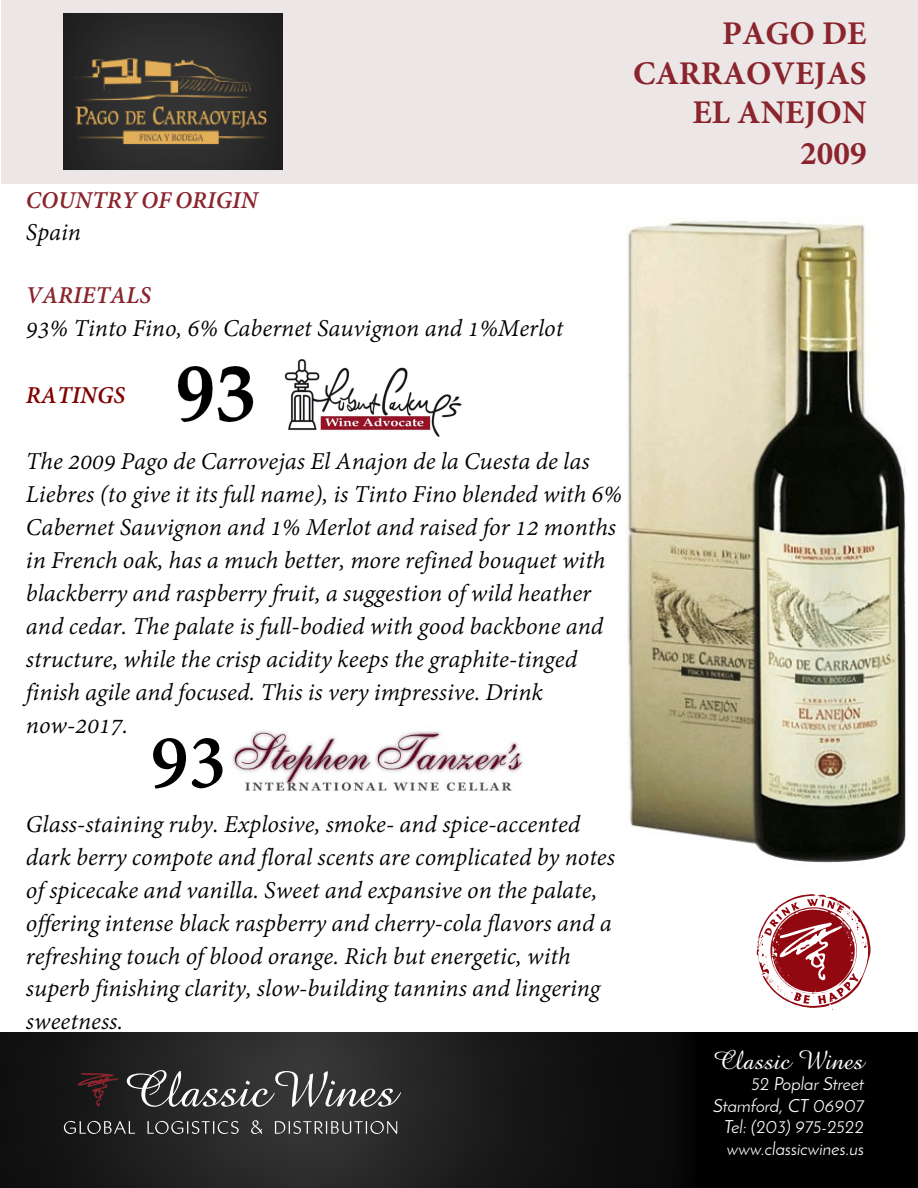
<style>
.page{position:relative;width:918px;height:1188px;background:#fff}
.page>*{position:absolute;margin:0;border:0;box-sizing:border-box;transform-origin:0 0}
.t1{font:700 84px "Adobe Devanagari";color:#000}
.t2{font:700 33.15px/39.8px "Minion Pro";color:#8a242d;text-align:right}
.t3{font:27px "Amazone BT";color:#fff}
.t4{font:italic 26.25px/33px "Adobe Devanagari";color:#000}
.t5{font:italic 700 26.25px "Adobe Devanagari";color:#8a242d}
.t6{font:italic 700 26.25px "Adobe Devanagari";color:#800000}
.t7{font:18px/21.5px "Josefin Sans";color:#fff;text-align:right}
</style>
<div class="page">
<div style="left:1px;top:0;width:917px;height:183px;background:#ece7e6"></div>
<img style="left:0;top:1032px;width:918px;height:156px">
<svg style="left:127px;top:1070px;width:274px;height:37px;background:#535353"></svg>
<svg style="left:64px;top:1121px;width:71px;height:13px"></svg>
<svg style="left:147px;top:1121px;width:92px;height:13px"></svg>
<svg style="left:251px;top:1120px;width:11px;height:14px"></svg>
<svg style="left:275px;top:1121px;width:122px;height:13px;background:#5f5f5f"></svg>
<svg style="left:77px;top:1073px;width:42px;height:33px"></svg>
<svg style="left:757px;top:894px;width:114px;height:116px"></svg>
<img style="left:64px;top:14px;width:219px;height:156px">
<img style="left:627px;top:220px;width:279px;height:643px">
<img style="left:178px;top:359px;width:284px;height:78px">
<img style="left:232px;top:730px;width:291px;height:61px">
<p class="t5" style="left:26px;top:185px;width:233px">COUNTRY OF ORIGIN</p>
<p class="t4" style="left:26px;top:218px;width:57px">Spain</p>
<p class="t5" style="left:26px;top:280px;width:127px">VARIETALS</p>
<p class="t4" style="left:26px;top:314px;width:539px">93% Tinto Fino, 6% Cabernet Sauvignon and 1%Merlot</p>
<p class="t6" style="left:26px;top:381px;width:101px">RATINGS</p>
<p class="t2" style="left:633px;top:13px;width:235px">PAGO DE<br>CARRAOVEJAS<br>EL ANEJON<br>2009</p>
<p class="t4" style="left:26px;top:447px;width:597px">The 2009 Pago de Carrovejas El Anajon de la Cuesta de las Liebres (to give it its full name), is Tinto Fino blended with 6% Cabernet Sauvignon and 1% Merlot and raised for 12 months in French oak, has a much better, more refined bouquet with blackberry and raspberry fruit, a suggestion of wild heather and cedar. The palate is full-bodied with good backbone and structure, while the crisp acidity keeps the graphite-tinged finish agile and focused. This is very impressive. Drink now-2017.</p>
<h1 class="t1" style="left:151px;top:708px;width:77px">93</h1>
<p class="t4" style="left:26px;top:810px;width:591px">Glass-staining ruby. Explosive, smoke- and spice-accented dark berry compote and floral scents are complicated by notes of spicecake and vanilla. Sweet and expansive on the palate, offering intense black raspberry and cherry-cola flavors and a refreshing touch of blood orange. Rich but energetic, with superb finishing clarity, slow-building tannins and lingering sweetness.</p>
<p class="t3" style="left:714px;top:1044px;width:152px">Classic Wines</p>
<p class="t7" style="left:713px;top:1075px;width:153px">52 Poplar Street<br>Stamford, CT 06907<br>Tel: (203) 975-2522 www.classicwines.us</p>
</div>
